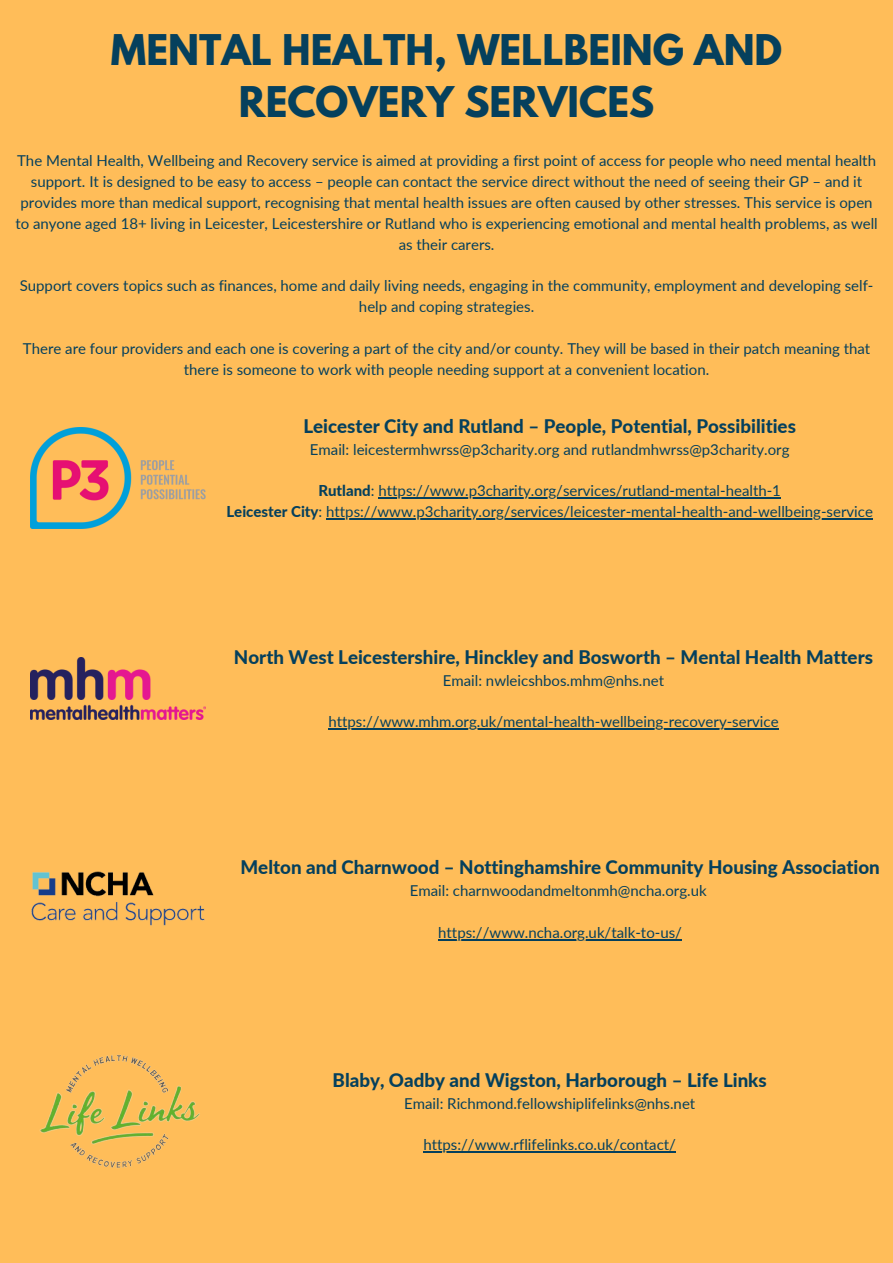
<style>
.page{position:relative;width:893px;height:1263px;background:#ffbd59}
.page>*{position:absolute;margin:0;border:0;box-sizing:border-box;transform-origin:0 0}
.t1{font:700 37.5px/52.3px "League Spartan";color:#05405d;text-align:center}
.t2{font:800 18.75px "Lato";color:#05405d}
.t3{font:15px/20.9px "Lato";color:#05405d;text-align:center}
.s1{font-weight:800}
</style>
<div class="page">
<img style="left:30px;top:428px;width:175px;height:100px">
<img style="left:30px;top:657px;width:175px;height:63px">
<img style="left:31px;top:871px;width:174px;height:55px">
<img style="left:39px;top:1054px;width:161px;height:114px">
<hr style="left:378px;top:497px;width:403px;height:1px;background:#05405d">
<hr style="left:326px;top:518px;width:547px;height:1px;background:#05405d">
<hr style="left:328px;top:728px;width:450px;height:2px;background:#05405d">
<hr style="left:438px;top:939px;width:244px;height:1px;background:#05405d">
<hr style="left:423px;top:1151px;width:253px;height:1px;background:#05405d">
<p class="t1" style="left:111px;top:28px;width:673px">MENTAL HEALTH, WELLBEING AND<br>RECOVERY SERVICES</p>
<p class="t3" style="left:15px;top:150px;width:864px">The Mental Health, Wellbeing and Recovery service is aimed at providing a first point of access for people who need mental health support. It is designed to be easy to access – people can contact the service direct without the need of seeing their GP – and it provides more than medical support, recognising that mental health issues are often caused by other stresses. This service is open to anyone aged 18+ living in Leicester, Leicestershire or Rutland who is experiencing emotional and mental health problems, as well as their carers.</p>
<p class="t3" style="left:20px;top:275px;width:855px">Support covers topics such as finances, home and daily living needs, engaging in the community, employment and developing self&shy;help and coping strategies.</p>
<p class="t3" style="left:23px;top:338px;width:849px">There are four providers and each one is covering a part of the city and/or county. They will be based in their patch meaning that there is someone to work with people needing support at a convenient location.</p>
<p class="t2" style="left:303px;top:414px;width:494px">Leicester City and Rutland – People, Potential, Possibilities</p>
<p class="t3" style="left:310px;top:438px;width:481px">Email: leicestermhwrss@p3charity.org and rutlandmhwrss@p3charity.org</p>
<h2 class="t3" style="left:318px;top:480px;width:464px"><span class="s1">Rutland</span>: https://www.p3charity.org/services/rutland-mental-health-1</h2>
<p class="t3" style="left:226px;top:501px;width:648px"><span class="s1">Leicester City</span>: https://www.p3charity.org/services/leicester-mental-health-and-wellbeing-service</p>
<h2 class="t2" style="left:234px;top:645px;width:640px">North West Leicestershire, Hinckley and Bosworth – Mental Health Matters</h2>
<h2 class="t3" style="left:443px;top:669px;width:223px">Email: nwleicshbos.mhm@nhs.net</h2>
<p class="t3" style="left:328px;top:711px;width:452px">https://www.mhm.org.uk/mental-health-wellbeing-recovery-service</p>
<p class="t2" style="left:240px;top:856px;width:641px">Melton and Charnwood – Nottinghamshire Community Housing Association</p>
<p class="t3" style="left:410px;top:880px;width:298px">Email: charnwoodandmeltonmh@ncha.org.uk</p>
<h2 class="t3" style="left:438px;top:921px;width:245px">https://www.ncha.org.uk/talk-to-us/</h2>
<p class="t2" style="left:332px;top:1068px;width:436px">Blaby, Oadby and Wigston, Harborough – Life Links</p>
<p class="t3" style="left:404px;top:1092px;width:293px">Email: Richmond.fellowshiplifelinks@nhs.net</p>
<p class="t3" style="left:423px;top:1134px;width:254px">https://www.rflifelinks.co.uk/contact/</p>
</div>
